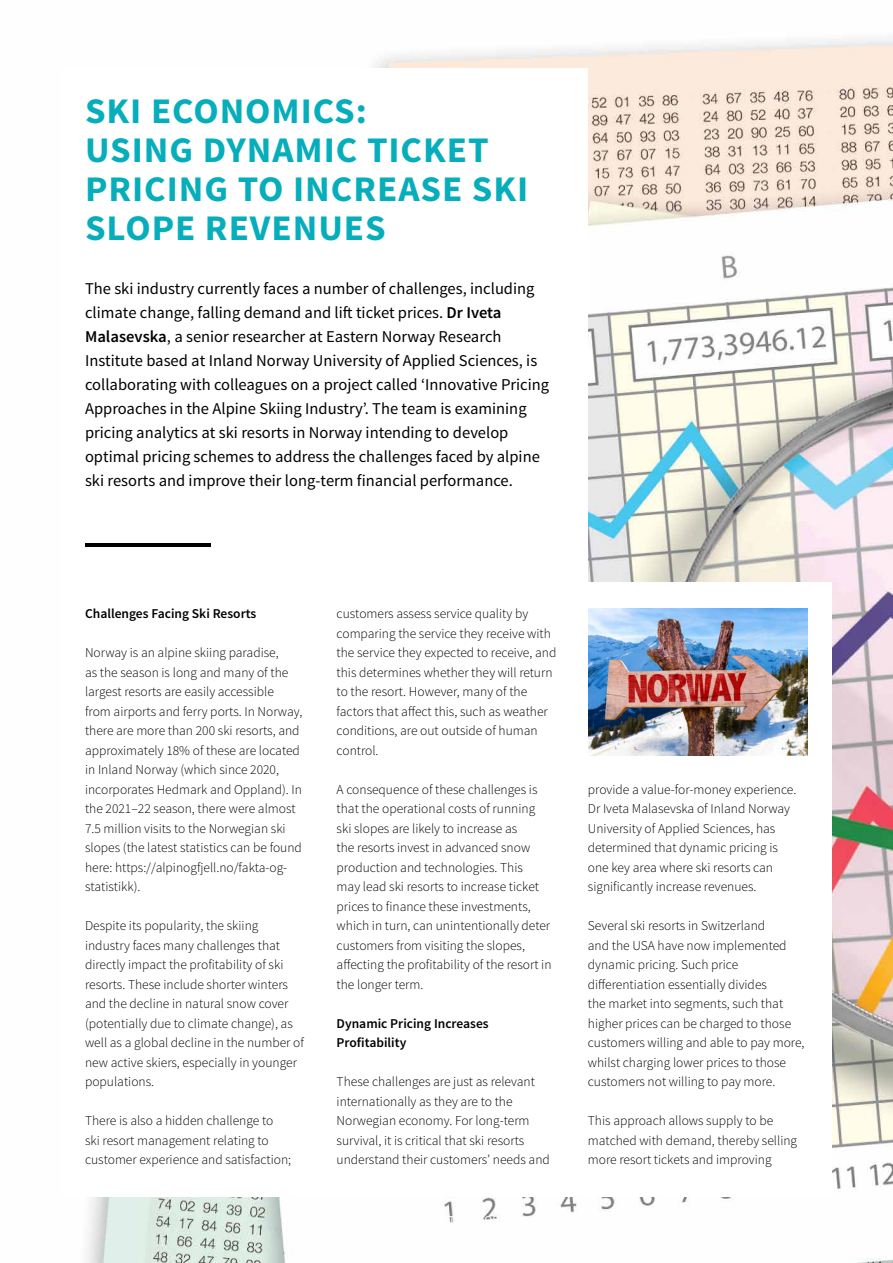
<style>
.page{position:relative;width:893px;height:1263px;background:#fff}
.page>*{position:absolute;margin:0;border:0;box-sizing:border-box;transform-origin:0 0}
.t1{font:700 36px/39px "Source Sans Pro";letter-spacing:.025em;color:#06aebb}
.t2{font:16.5px/24px "Source Sans Pro";color:#000}
.t3{font:300 13.5px/19.5px "Source Sans Pro";color:#000}
.t4{font:600 13.5px/19.5px "Source Sans Pro";color:#000}
.s1{font-weight:600}
</style>
<div class="page">
<img style="left:87px;top:38px;width:806px;height:1225px">
<div style="left:61px;top:68px;width:527px;height:1129px;background:#fff"></div>
<div style="left:557px;top:583px;width:275px;height:614px;background:#fff"></div>
<img style="left:589px;top:608px;width:219px;height:148px">
<hr style="left:85px;top:543px;width:125px;height:4px;background:#000">
<h1 class="t1" style="left:85px;top:92px;width:445px">SKI ECONOMICS:<br>USING DYNAMIC TICKET<br>PRICING TO INCREASE SKI<br>SLOPE REVENUES</h1>
<p class="t2" style="left:85px;top:276px;width:466px">The ski industry currently faces a number of challenges, including climate change, falling demand and lift ticket prices. <span class="s1">Dr Iveta Malasevska</span>, a senior researcher at Eastern Norway Research Institute based at Inland Norway University of Applied Sciences, is collaborating with colleagues on a project called ‘Innovative Pricing Approaches in the Alpine Skiing Industry’. The team is examining pricing analytics at ski resorts in Norway intending to develop optimal pricing schemes to address the challenges faced by alpine ski resorts and improve their long-term financial performance.</p>
<p class="t4" style="left:85px;top:604px;width:173px">Challenges Facing Ski Resorts</p>
<p class="t3" style="left:85px;top:643px;width:219px">Norway is an alpine skiing paradise,<br>as the season is long and many of the largest resorts are easily accessible from airports and ferry ports. In Norway, there are more than 200 ski resorts, and approximately 18% of these are located in Inland Norway (which since 2020, incorporates Hedmark and Oppland). In the 2021–22 season, there were almost 7.5 million visits to the Norwegian ski slopes (the latest statistics can be found here: https://alpinogfjell.no/fakta-og&shy;statistikk).</p>
<p class="t3" style="left:85px;top:916px;width:220px">Despite its popularity, the skiing industry faces many challenges that directly impact the profitability of ski resorts. These include shorter winters and the decline in natural snow cover (potentially due to climate change), as well as a global decline in the number of new active skiers, especially in younger populations.</p>
<p class="t3" style="left:85px;top:1111px;width:208px">There is also a hidden challenge to ski resort management relating to customer experience and satisfaction;</p>
<p class="t3" style="left:337px;top:604px;width:221px">customers assess service quality by comparing the service they receive with the service they expected to receive, and this determines whether they will return to the resort. However, many of the factors that affect this, such as weather conditions, are out outside of human control.</p>
<p class="t3" style="left:337px;top:779px;width:216px">A consequence of these challenges is that the operational costs of running ski slopes are likely to increase as<br>the resorts invest in advanced snow production and technologies. This<br>may lead ski resorts to increase ticket prices to finance these investments, which in turn, can unintentionally deter customers from visiting the slopes, affecting the profitability of the resort in the longer term.</p>
<p class="t4" style="left:337px;top:1014px;width:154px">Dynamic Pricing Increases<br>Profitability</p>
<p class="t3" style="left:337px;top:1072px;width:215px">These challenges are just as relevant internationally as they are to the Norwegian economy. For long-term survival, it is critical that ski resorts understand their customers’ needs and</p>
<p class="t3" style="left:588px;top:780px;width:210px">provide a value-for-money experience.<br>Dr Iveta Malasevska of Inland Norway University of Applied Sciences, has determined that dynamic pricing is one key area where ski resorts can significantly increase revenues.</p>
<p class="t3" style="left:588px;top:916px;width:218px">Several ski resorts in Switzerland<br>and the USA have now implemented dynamic pricing. Such price differentiation essentially divides<br>the market into segments, such that higher prices can be charged to those customers willing and able to pay more, whilst charging lower prices to those customers not willing to pay more.</p>
<p class="t3" style="left:588px;top:1111px;width:211px">This approach allows supply to be matched with demand, thereby selling more resort tickets and improving</p>
</div>
